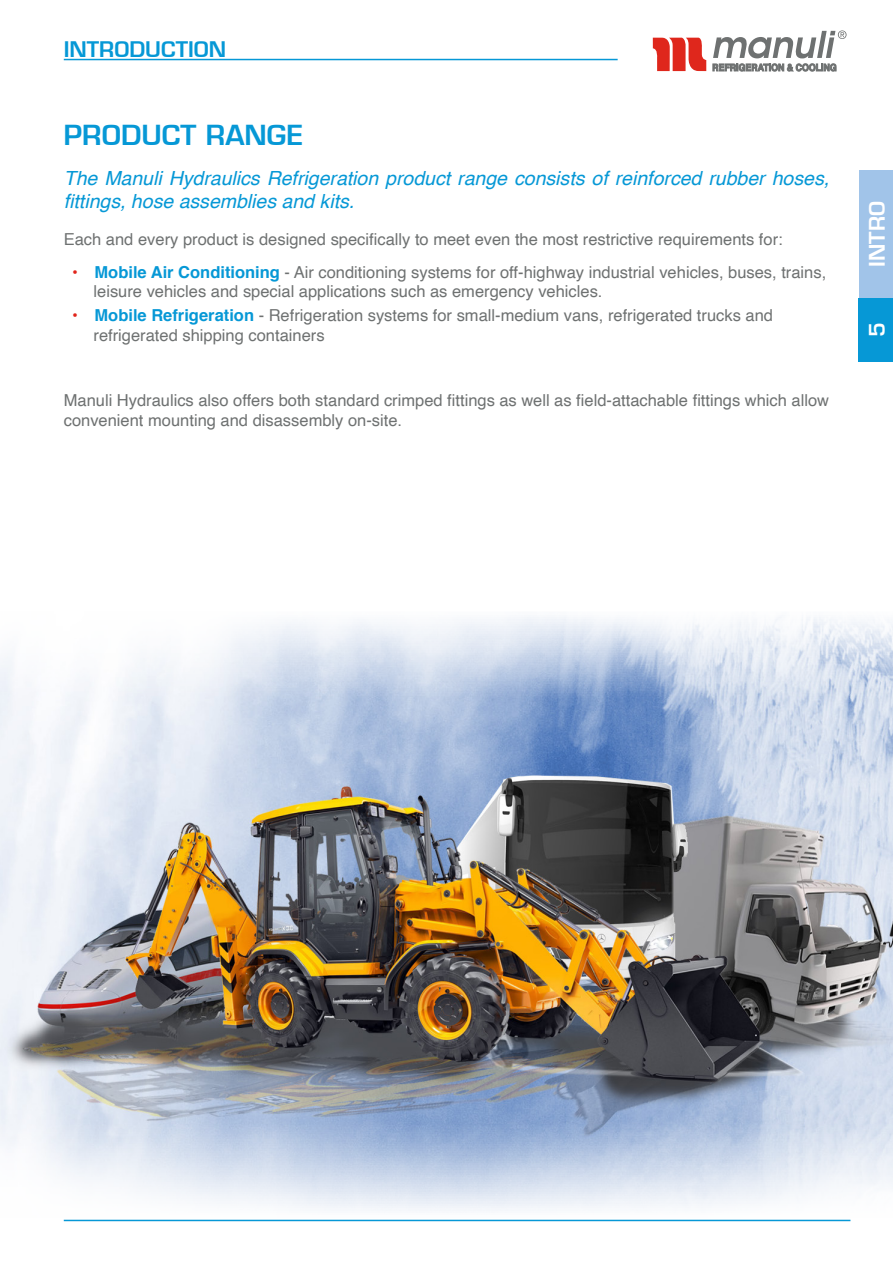
<style>
.page{position:relative;width:893px;height:1263px;background:#fff}
.page>*{position:absolute;margin:0;border:0;box-sizing:border-box;transform-origin:0 0}
.t1{font:600 27px "Eurostile";color:#0698d6}
.t2{font:600 21px "Eurostile";color:#0698d6}
.t3{font:600 21px "Eurostile";color:#fff}
.t4{font:italic 19.5px/23.4px "Helvetica";color:#0698d6}
.t5{font:16.5px/19.8px "Helvetica";color:#6e7171}
.s1{color:#e1251b}
.s2{font-weight:700;color:#0698d6}
</style>
<div class="page">
<hr style="left:64px;top:1220px;width:786px;height:1px;background:#0698d6">
<div style="left:859px;top:298px;width:34px;height:63px;background:#0698d6"></div>
<div style="left:859px;top:170px;width:34px;height:128px;background:#a1c4e9"></div>
<svg style="left:653px;top:37px;width:53px;height:34px"></svg>
<svg style="left:713px;top:30px;width:133px;height:41px"></svg>
<hr style="left:64px;top:59px;width:554px;height:1px;background:#0698d6">
<img style="left:0;top:617px;width:893px;height:603px">
<p class="t2" style="left:64px;top:36px;width:164px">INTRODUCTION</p>
<h1 class="t1" style="left:64px;top:118px;width:241px">PRODUCT RANGE</h1>
<p class="t4" style="left:64px;top:167px;width:767px">The Manuli Hydraulics Refrigeration product range consists of reinforced rubber hoses, fittings, hose assemblies and kits.</p>
<p class="t5" style="left:64px;top:230px;width:720px">Each and every product is designed specifically to meet even the most restrictive requirements for:</p>
<p class="t5" style="left:94px;top:262px;width:734px;text-indent:-21px"><span class="s1">•</span> <span class="s2">Mobile Air Conditioning</span> - Air conditioning systems for off-highway industrial vehicles, buses, trains, leisure vehicles and special applications such as emergency vehicles.</p>
<p class="t5" style="left:94px;top:306px;width:681px;text-indent:-21px"><span class="s1">•</span> <span class="s2">Mobile Refrigeration</span> - Refrigeration systems for small-medium vans, refrigerated trucks and refrigerated shipping containers</p>
<p class="t5" style="left:64px;top:391px;width:767px">Manuli Hydraulics also offers both standard crimped fittings as well as field-attachable fittings which allow convenient mounting and disassembly on-site.</p>
<p class="t3" style="left:864px;top:267px;width:67px;rotate:-90deg">INTRO</p>
<p class="t3" style="left:864px;top:337px;width:16px;rotate:-90deg">5</p>
</div>
